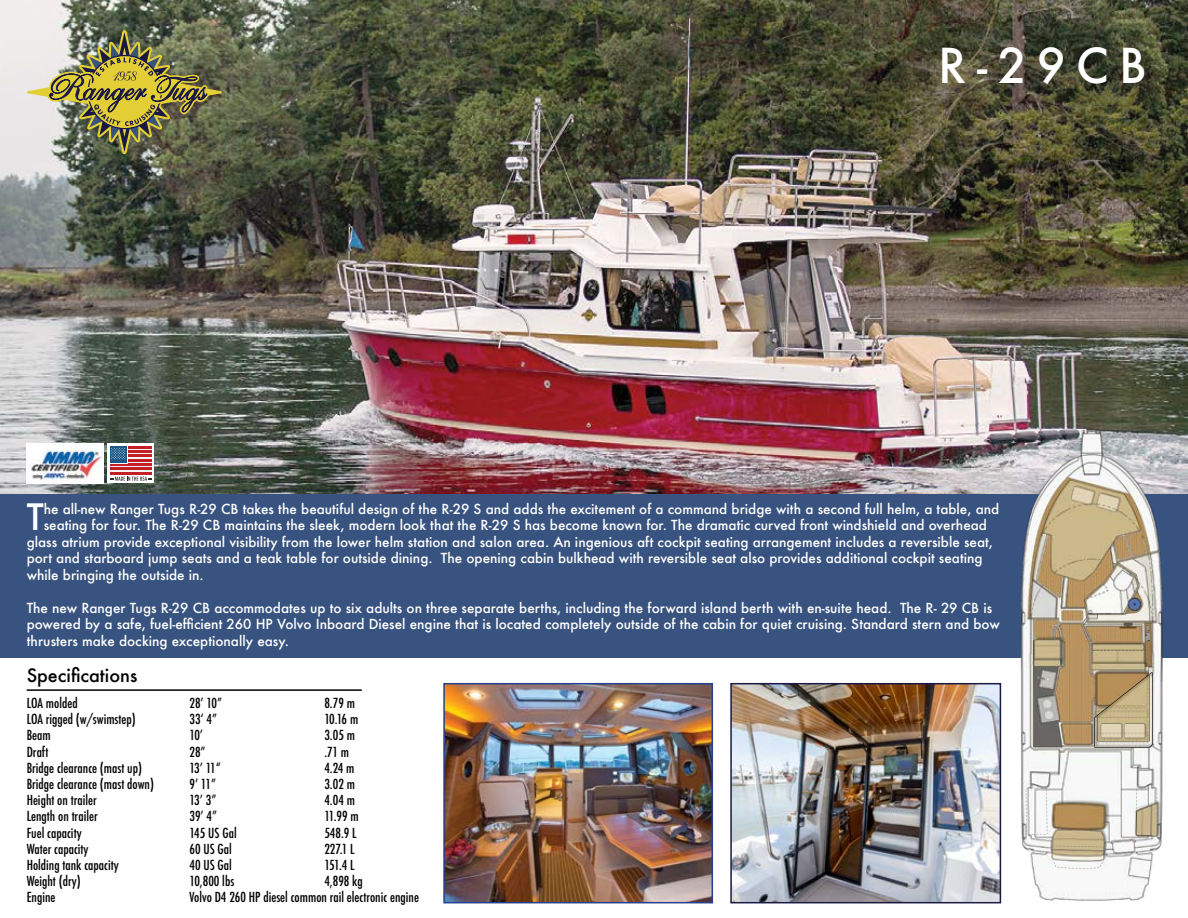
<style>
.page{position:relative;width:1188px;height:918px;background:#fff}
.page>*{position:absolute;margin:0;border:0;box-sizing:border-box;transform-origin:0 0}
.t1{font:500 46.8px "Futura";color:#fff}
.t2{font:500 35.4px "Futura";color:#fff}
.t3{font:500 18px "Futura";color:#000}
.t4{font:500 13.5px/16.5px "Futura";color:#fff}
.t5{font:500 condensed 13.5px/16.2px "Futura";color:#000}
</style>
<div class="page">
<img style="left:0;top:0;width:1188px;height:495px">
<hr style="left:27px;top:689px;width:335px;height:2px;background:#000">
<div style="left:0;top:495px;width:1188px;height:163px;background:#38537f"></div>
<img style="left:1021px;top:431px;width:142px;height:469px">
<img style="left:1097px;top:657px;width:53px;height:15px">
<img style="left:1145px;top:626px;width:5px;height:15px">
<img style="left:1029px;top:788px;width:128px;height:1px">
<img style="left:1092px;top:643px;width:52px;height:4px">
<img style="left:1094px;top:672px;width:59px;height:76px">
<svg style="left:27px;top:30px;width:195px;height:125px;background:#928f66"></svg>
<img style="left:446px;top:686px;width:264px;height:214px">
<div style="left:443px;top:683px;width:270px;height:220px;border:2px solid #25408f"></div>
<img style="left:733px;top:686px;width:265px;height:214px">
<div style="left:730px;top:683px;width:271px;height:220px;border:2px solid #1a1943"></div>
<div style="left:108px;top:443px;width:46px;height:40px;background:linear-gradient(to right,#fff,#fff)"></div>
<svg style="left:110px;top:448px;width:42px;height:24px"></svg>
<hr style="left:110px;top:472px;width:42px;height:2px;background:#c22026">
<hr style="left:110px;top:468px;width:42px;height:2px;background:#c22026">
<hr style="left:110px;top:463px;width:42px;height:3px;background:#c22026">
<hr style="left:110px;top:459px;width:42px;height:2px;background:#c22026">
<hr style="left:110px;top:455px;width:42px;height:2px;background:#c22026">
<hr style="left:110px;top:450px;width:42px;height:3px;background:#c22026">
<hr style="left:110px;top:446px;width:42px;height:2px;background:#c22026">
<div style="left:110px;top:446px;width:18px;height:17px;background:#fff"></div>
<div style="left:110px;top:446px;width:17px;height:17px;background:#1d5987"></div>
<svg style="left:110px;top:477px;width:42px;height:4px"></svg>
<svg style="left:111px;top:448px;width:14px;height:11px"></svg>
<img style="left:27px;top:443px;width:77px;height:40px">
<h1 class="t1" style="left:938px;top:34px;width:210px">R-29CB</h1>
<h2 class="t2" style="left:27px;top:493px;width:19px">T</h2>
<p class="t4" style="left:44px;top:500px;width:957px">he all-new Ranger Tugs R-29 CB takes the beautiful design of the R-29 S and adds the excitement of a command bridge with a second full helm, a table, and</p>
<p class="t4" style="left:44px;top:517px;width:945px">seating for four. The R-29 CB maintains the sleek, modern look that the R-29 S has become known for. The dramatic curved front windshield and overhead</p>
<p class="t4" style="left:27px;top:533px;width:968px">glass atrium provide exceptional visibility from the lower helm station and salon area. An ingenious aft cockpit seating arrangement includes a reversible seat,</p>
<p class="t4" style="left:27px;top:550px;width:957px">port and starboard jump seats and a teak table for outside dining. The opening cabin bulkhead with reversible seat also provides additional cockpit seating</p>
<p class="t4" style="left:27px;top:566px;width:179px">while bringing the outside in.</p>
<p class="t4" style="left:27px;top:599px;width:975px">The new Ranger Tugs R-29 CB accommodates up to six adults on three separate berths, including the forward island berth with en-suite head. The R- 29 CB is powered by a safe, fuel-efficient 260 HP Volvo Inboard Diesel engine that is located completely outside of the cabin for quiet cruising. Standard stern and bow thrusters make docking exceptionally easy.</p>
<h3 class="t3" style="left:27px;top:663px;width:112px">Specifications</h3>
<p class="t5" style="left:27px;top:695px;width:129px">LOA molded<br>LOA rigged (w/swimstep)<br>Beam<br>Draft<br>Bridge clearance (mast up)<br>Bridge clearance (mast down)<br>Height on trailer<br>Length on trailer<br>Fuel capacity<br>Water capacity<br>Holding tank capacity<br>Weight (dry)<br>Engine</p>
<p class="t5" style="left:189px;top:695px;width:231px">28’ 10”<br>33‘ 4”<br>10’<br>28”<br>13’ 11“<br>9’ 11”<br>13’ 3”<br>39’ 4”<br>145 US Gal<br>60 US Gal<br>40 US Gal<br>10,800 lbs<br>Volvo D4 260 HP diesel common rail electronic engine</p>
<p class="t5" style="left:324px;top:695px;width:40px">8.79 m<br>10.16 m<br>3.05 m .71 m<br>4.24 m<br>3.02 m<br>4.04 m<br>11.99 m<br>548.9 L<br>227.1 L<br>151.4 L<br>4,898 kg</p>
</div>
